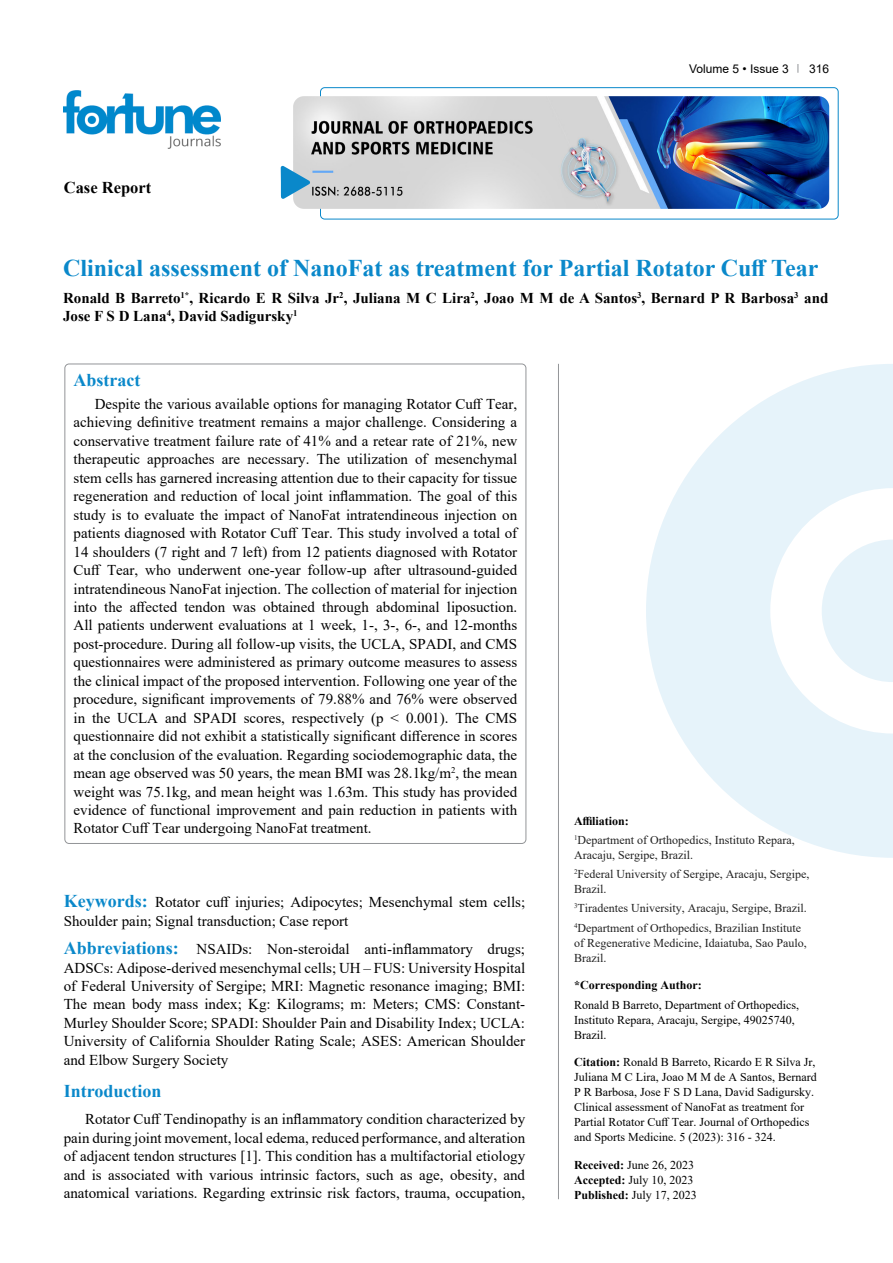
<style>
.page{position:relative;width:893px;height:1263px;background:#fff}
.page>*{position:absolute;margin:0;border:0;box-sizing:border-box;transform-origin:0 0}
.t1{font:700 24px "Times New Roman";color:#0a88ca}
.t2{font:700 18px "Times New Roman";color:#0a88ca}
.t3{font:700 16.5px "Times New Roman";color:#000}
.t4{font:15px/18.5px "Times New Roman";color:#000;text-align:justify}
.t5{font:700 15px/18.5px "Times New Roman";color:#000}
.t6{font:12px/15px "Times New Roman";color:#000}
.t7{font:12px/19.2px "Times New Roman";color:#212121}
.t8{font:700 12px "Times New Roman";color:#000}
.t9{font:12px "Arial";color:#000}
.s1{font-weight:700;font-size:18px;color:#0a88ca}
.s2{font-weight:700;color:#000}
.s3{font-weight:700}
</style>
<div class="page">
<div style="left:320px;top:87px;width:518px;height:132px;border:1px solid #0a88ca;border-radius:4px"></div>
<img style="left:64px;top:90px;width:157px;height:59px">
<img style="left:293px;top:96px;width:536px;height:113px">
<svg style="left:281px;top:166px;width:29px;height:33px"></svg>
<svg style="left:646px;top:364px;width:247px;height:494px;fill:#e6f3fa"></svg>
<svg style="left:822px;top:539px;width:71px;height:143px"></svg>
<hr style="left:558px;top:364px;width:1px;height:835px;background:#939598">
<p class="t3" style="left:64px;top:175px;width:89px">Case Report</p>
<p class="t9" style="left:689px;top:60px;width:101px">Volume 5 • Issue 3</p>
<p class="t9" style="left:809px;top:60px;width:22px">316</p>
<h1 class="t1" style="left:63px;top:251px;width:757px">Clinical assessment of NanoFat as treatment for Partial Rotator Cuff Tear</h1>
<p class="t5" style="left:63px;top:288px;width:767px">Ronald B Barreto<sup>1*</sup>, Ricardo E R Silva Jr<sup>2</sup>, Juliana M C Lira<sup>2</sup>, Joao M M de A Santos<sup>3</sup>, Bernard P R Barbosa<sup>3</sup> and<br>Jose F S D Lana<sup>4</sup>, David Sadigursky<sup>1</sup></p>
<p class="t2" style="left:74px;top:367px;width:68px">Abstract</p>
<p class="t4" style="left:74px;top:394px;width:445px;text-indent:21px">Despite the various available options for managing Rotator Cuff Tear, achieving definitive treatment remains a major challenge. Considering a conservative treatment failure rate of 41% and a retear rate of 21%, new therapeutic approaches are necessary. The utilization of mesenchymal stem cells has garnered increasing attention due to their capacity for tissue regeneration and reduction of local joint inflammation. The goal of this study is to evaluate the impact of NanoFat intratendineous injection on patients diagnosed with Rotator Cuff Tear. This study involved a total of 14 shoulders (7 right and 7 left) from 12 patients diagnosed with Rotator Cuff Tear, who underwent one-year follow-up after ultrasound-guided intratendineous NanoFat injection. The collection of material for injection into the affected tendon was obtained through abdominal liposuction.<br>All patients underwent evaluations at 1 week, 1-, 3-, 6-, and 12-months post-procedure. During all follow-up visits, the UCLA, SPADI, and CMS questionnaires were administered as primary outcome measures to assess the clinical impact of the proposed intervention. Following one year of the procedure, significant improvements of 79.88% and 76% were observed in the UCLA and SPADI scores, respectively (p &lt; 0.001). The CMS questionnaire did not exhibit a statistically significant difference in scores at the conclusion of the evaluation. Regarding sociodemographic data, the mean age observed was 50 years, the mean BMI was 28.1kg/m<sup>2</sup>, the mean weight was 75.1kg, and mean height was 1.63m. This study has provided evidence of functional improvement and pain reduction in patients with Rotator Cuff Tear undergoing NanoFat treatment.</p>
<p class="t4" style="left:64px;top:892px;width:463px"><span class="s1">Keywords:</span> Rotator cuff injuries; Adipocytes; Mesenchymal stem cells;<br>Shoulder pain; Signal transduction; Case report</p>
<p class="t4" style="left:64px;top:939px;width:463px"><span class="s1">Abbreviations:</span> NSAIDs: Non-steroidal anti-inflammatory drugs; ADSCs: Adipose-derived mesenchymal cells; UH – FUS: University Hospital of Federal University of Sergipe; MRI: Magnetic resonance imaging; BMI:<br>The mean body mass index; Kg: Kilograms; m: Meters; CMS: Constant-Murley Shoulder Score; SPADI: Shoulder Pain and Disability Index; UCLA:<br>University of California Shoulder Rating Scale; ASES: American Shoulder and Elbow Surgery Society</p>
<p class="t2" style="left:64px;top:1078px;width:99px">Introduction</p>
<p class="t4" style="left:64px;top:1109px;width:463px;text-indent:21px">Rotator Cuff Tendinopathy is an inflammatory condition characterized by pain during joint movement, local edema, reduced performance, and alteration of adjacent tendon structures [1]. This condition has a multifactorial etiology and is associated with various intrinsic factors, such as age, obesity, and anatomical variations. Regarding extrinsic risk factors, trauma, occupation,</p>
<p class="t7" style="left:574px;top:811px;width:222px"><span class="s2">Affiliation:<br></span><sup>1</sup>Department of Orthopedics, Instituto Repara,</p>
<p class="t7" style="left:574px;top:845px;width:237px">Aracaju, Sergipe, Brazil.<br><sup>2</sup>Federal University of Sergipe, Aracaju, Sergipe,</p>
<p class="t7" style="left:574px;top:879px;width:234px">Brazil.<br><sup>3</sup>Tiradentes University, Aracaju, Sergipe, Brazil.<br><sup>4</sup>Department of Orthopedics, Brazilian Institute</p>
<p class="t7" style="left:574px;top:935px;width:234px;line-height:15px">of Regenerative Medicine, Idaiatuba, Sao Paulo,<br>Brazil.</p>
<p class="t8" style="left:574px;top:977px;width:129px">*Corresponding Author:</p>
<p class="t6" style="left:574px;top:997px;width:226px">Ronald B Barreto, Department of Orthopedics,<br>Instituto Repara, Aracaju, Sergipe, 49025740,<br>Brazil.</p>
<p class="t6" style="left:574px;top:1054px;width:244px"><span class="s3">Citation:</span> Ronald B Barreto, Ricardo E R Silva Jr, Juliana M C Lira, Joao M M de A Santos, Bernard P R Barbosa, Jose F S D Lana, David Sadigursky.<br>Clinical assessment of NanoFat as treatment for Partial Rotator Cuff Tear. Journal of Orthopedics and Sports Medicine. 5 (2023): 316 - 324.</p>
<p class="t6" style="left:574px;top:1157px;width:124px"><span class="s3">Received:</span> June 26, 2023<br><span class="s3">Accepted:</span> July 10, 2023<br><span class="s3">Published:</span> July 17, 2023</p>
</div>
